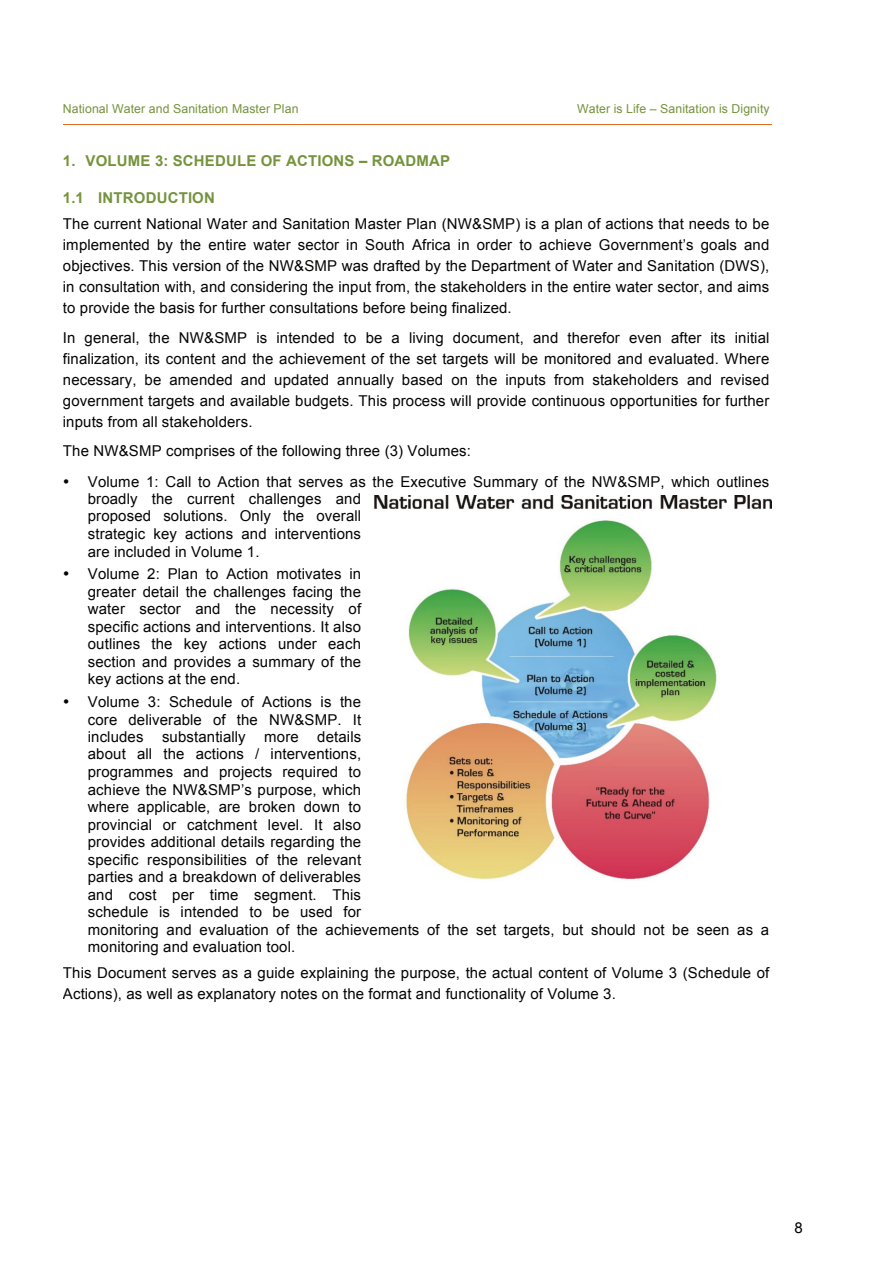
<style>
.page{position:relative;width:893px;height:1263px;background:#fff}
.page>*{position:absolute;margin:0;border:0;box-sizing:border-box;transform-origin:0 0}
.t1{font:15px/17.5px "Arial";letter-spacing:.01em;color:#040503;text-align:justify}
.t2{font:700 15px "Arial";letter-spacing:.015em;color:#75933c}
.t3{font:15px "Arial";color:#000}
.t4{font:12.3px "Arial";letter-spacing:.01em;color:#75933c}
</style>
<div class="page">
<hr style="left:64px;top:124px;width:708px;height:1px;background:#e36c25">
<img style="left:374px;top:496px;width:398px;height:384px">
<p class="t4" style="left:63px;top:100px;width:237px">National Water and Sanitation Master Plan</p>
<p class="t4" style="left:577px;top:100px;width:194px">Water is Life – Sanitation is Dignity</p>
<p class="t2" style="left:63px;top:151px;width:389px">1. VOLUME 3: SCHEDULE OF ACTIONS – ROADMAP</p>
<p class="t2" style="left:63px;top:188px;width:154px">1.1 INTRODUCTION</p>
<p class="t1" style="left:63px;top:214px;width:708px;line-height:21px">The current National Water and Sanitation Master Plan (NW&amp;SMP) is a plan of actions that needs to be implemented by the entire water sector in South Africa in order to achieve Government’s goals and objectives. This version of the NW&amp;SMP was drafted by the Department of Water and Sanitation (DWS), in consultation with, and considering the input from, the stakeholders in the entire water sector, and aims to provide the basis for further consultations before being finalized.</p>
<p class="t1" style="left:63px;top:327px;width:708px;line-height:21px">In general, the NW&amp;SMP is intended to be a living document, and therefor even after its initial finalization, its content and the achievement of the set targets will be monitored and evaluated. Where necessary, be amended and updated annually based on the inputs from stakeholders and revised government targets and available budgets. This process will provide continuous opportunities for further inputs from all stakeholders.</p>
<p class="t1" style="left:63px;top:442px;width:410px">The NW&amp;SMP comprises of the following three (3) Volumes:</p>
<p class="t1" style="left:88px;top:473px;width:683px;text-align:left;text-indent:-25px">• Volume 1: Call to Action that serves as the Executive Summary of the NW&amp;SMP, which outlines broadly the current challenges and<br>proposed solutions. Only the overall<br>strategic key actions and interventions<br>are included in Volume 1.</p>
<p class="t1" style="left:88px;top:565px;width:275px;text-indent:-25px">• Volume 2: Plan to Action motivates in greater detail the challenges facing the water sector and the necessity of specific actions and interventions. It also outlines the key actions under each section and provides a summary of the key actions at the end.</p>
<p class="t1" style="left:88px;top:693px;width:683px;text-align:left;text-indent:-25px">• Volume 3: Schedule of Actions is the<br>core deliverable of the NW&amp;SMP. It<br>includes substantially more details<br>about all the actions / interventions,<br>programmes and projects required to<br>achieve the NW&amp;SMP’s purpose, which<br>where applicable, are broken down to<br>provincial or catchment level. It also<br>provides additional details regarding the<br>specific responsibilities of the relevant<br>parties and a breakdown of deliverables<br>and cost per time segment. This<br>schedule is intended to be used for<br>monitoring and evaluation of the achievements of the set targets, but should not be seen as a monitoring and evaluation tool.</p>
<p class="t1" style="left:63px;top:962px;width:708px;line-height:21.3px">This Document serves as a guide explaining the purpose, the actual content of Volume 3 (Schedule of<br>Actions), as well as explanatory notes on the format and functionality of Volume 3.</p>
<p class="t3" style="left:794px;top:1218px;width:10px">8</p>
</div>
